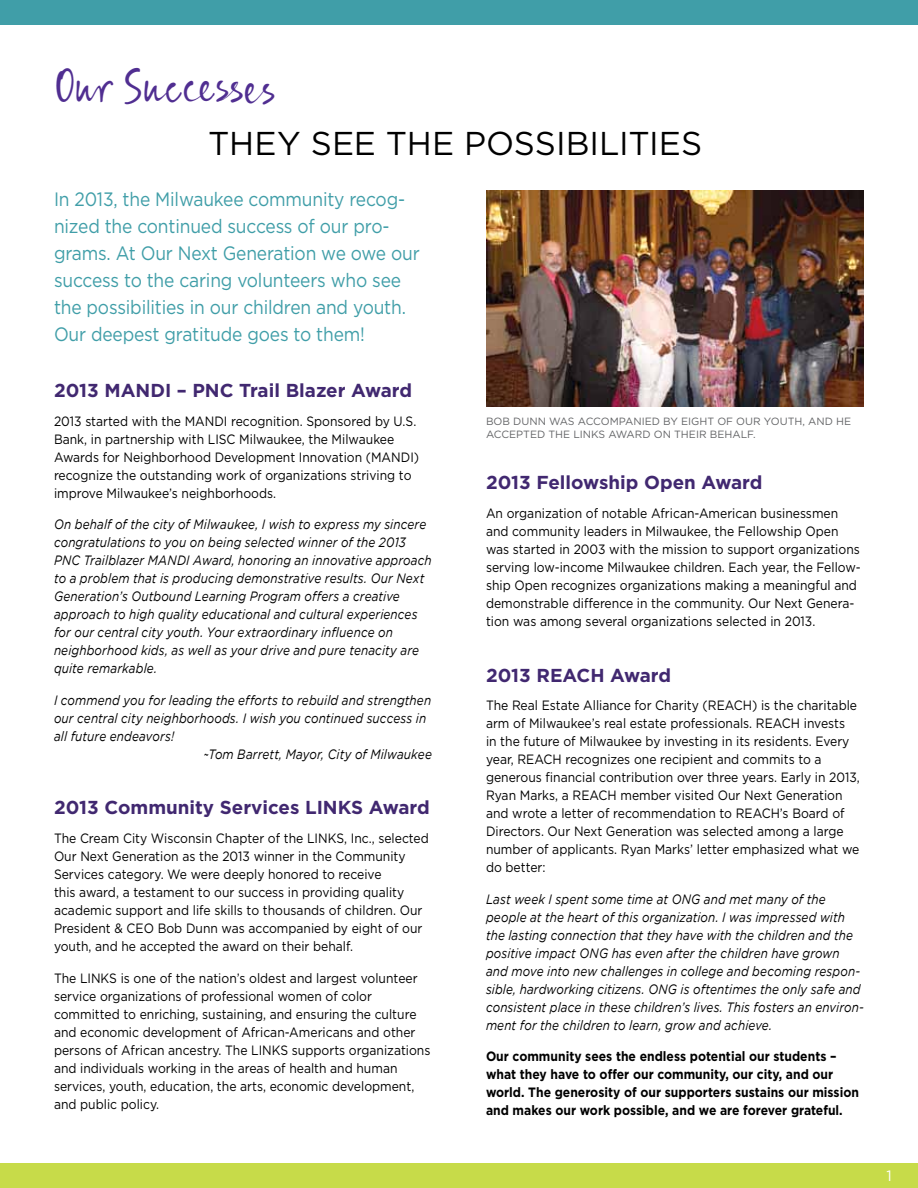
<style>
.page{position:relative;width:918px;height:1188px;background:#fff}
.page>*{position:absolute;margin:0;border:0;box-sizing:border-box;transform-origin:0 0}
.t1{font:48px "ALS Syys Script";color:#502e91}
.t2{font:33px "Gotham";color:#000}
.t3{font:19.35px/27px "Gotham";letter-spacing:-.01em;color:#409ea8;scale:.9 1}
.t4{font:700 18.75px "Gotham";color:#412870}
.t5{font:15px "Gotham";color:#fff}
.t6{font:13.5px/18px "Gotham";color:#000;scale:.9 1}
.t7{font:italic 13.5px/18px "Gotham";letter-spacing:.01em;color:#000;scale:.87 1}
.t8{font:700 13.5px/18px "Gotham";color:#000;scale:.9 1}
.t9{font:10.5px/12.6px "Gotham";color:#636466}
</style>
<div class="page">
<div style="left:0;top:0;width:918px;height:24px;background:#409ea8"></div>
<div style="left:0;top:1164px;width:918px;height:24px;background:#c7db49"></div>
<img style="left:486px;top:191px;width:378px;height:216px">
<h1 class="t1" style="left:54px;top:57px;width:223px">Our Successes</h1>
<h2 class="t2" style="left:208px;top:123px;width:495px">THEY SEE THE POSSIBILITIES</h2>
<p class="t3" style="left:54px;top:185px;width:408px">In 2013, the Milwaukee community recog&shy;nized the continued success of our pro&shy;grams. At Our Next Generation we owe our success to the caring volunteers who see the possibilities in our children and youth.<br>Our deepest gratitude goes to them!</p>
<h3 class="t4" style="left:54px;top:378px;width:360px">2013 MANDI – PNC Trail Blazer Award</h3>
<p class="t6" style="left:54px;top:412px;width:407px">2013 started with the MANDI recognition. Sponsored by U.S.<br>Bank, in partnership with LISC Milwaukee, the Milwaukee Awards for Neighborhood Development Innovation (MANDI) recognize the outstanding work of organizations striving to improve Milwaukee’s neighborhoods.</p>
<p class="t7" style="left:54px;top:515px;width:436px">On behalf of the city of Milwaukee, I wish to express my sincere congratulations to you on being selected winner of the 2013<br>PNC Trailblazer MANDI Award, honoring an innovative approach to a problem that is producing demonstrative results. Our Next Generation’s Outbound Learning Program offers a creative approach to high quality educational and cultural experiences for our central city youth. Your extraordinary influence on neighborhood kids, as well as your drive and pure tenacity are quite remarkable.</p>
<p class="t7" style="left:54px;top:691px;width:435px">I commend you for leading the efforts to rebuild and strengthen</p>
<p class="t7" style="left:54px;top:709px;width:429px">our central city neighborhoods. I wish you continued success in</p>
<p class="t7" style="left:54px;top:727px;width:140px">all future endeavors!</p>
<p class="t7" style="left:204px;top:745px;width:264px">~Tom Barrett, Mayor, City of Milwaukee</p>
<h3 class="t4" style="left:54px;top:795px;width:377px">2013 Community Services LINKS Award</h3>
<p class="t6" style="left:54px;top:829px;width:418px">The Cream City Wisconsin Chapter of the LINKS, Inc., selected Our Next Generation as the 2013 winner in the Community Services category. We were deeply honored to receive<br>this award, a testament to our success in providing quality academic support and life skills to thousands of children. Our President &amp; CEO Bob Dunn was accompanied by eight of our youth, and he accepted the award on their behalf.</p>
<p class="t6" style="left:54px;top:969px;width:420px">The LINKS is one of the nation’s oldest and largest volunteer service organizations of professional women of color committed to enriching, sustaining, and ensuring the culture and economic development of African-Americans and other persons of African ancestry. The LINKS supports organizations and individuals working in the areas of health and human services, youth, education, the arts, economic development, and public policy.</p>
<p class="t9" style="left:486px;top:415px;width:367px">BOB DUNN WAS ACCOMPANIED BY EIGHT OF OUR YOUTH, AND HE<br>ACCEPTED THE LINKS AWARD ON THEIR BEHALF.</p>
<h3 class="t4" style="left:486px;top:470px;width:278px">2013 Fellowship Open Award</h3>
<p class="t6" style="left:486px;top:504px;width:418px">An organization of notable African-American businessmen and community leaders in Milwaukee, the Fellowship Open was started in 2003 with the mission to support organizations serving low-income Milwaukee children. Each year, the Fellow&shy;ship Open recognizes organizations making a meaningful and demonstrable difference in the community. Our Next Genera&shy;tion was among several organizations selected in 2013.</p>
<h3 class="t4" style="left:486px;top:663px;width:187px">2013 REACH Award</h3>
<p class="t6" style="left:486px;top:696px;width:417px">The Real Estate Alliance for Charity (REACH) is the charitable arm of Milwaukee’s real estate professionals. REACH invests<br>in the future of Milwaukee by investing in its residents. Every year, REACH recognizes one recipient and commits to a generous financial contribution over three years. Early in 2013, Ryan Marks, a REACH member visited Our Next Generation and wrote a letter of recommendation to REACH’s Board of Directors. Our Next Generation was selected among a large number of applicants. Ryan Marks’ letter emphasized what we do better:</p>
<p class="t7" style="left:486px;top:890px;width:436px">Last week I spent some time at ONG and met many of the people at the heart of this organization. I was impressed with the lasting connection that they have with the children and the positive impact ONG has even after the children have grown and move into new challenges in college and becoming respon&shy;sible, hardworking citizens. ONG is oftentimes the only safe and consistent place in these children’s lives. This fosters an environ&shy;ment for the children to learn, grow and achieve.</p>
<p class="t8" style="left:486px;top:1048px;width:416px">Our community sees the endless potential our students – what they have to offer our community, our city, and our world. The generosity of our supporters sustains our mission and makes our work possible, and we are forever grateful.</p>
<p class="t5" style="left:887px;top:1166px;width:7px">1</p>
</div>
